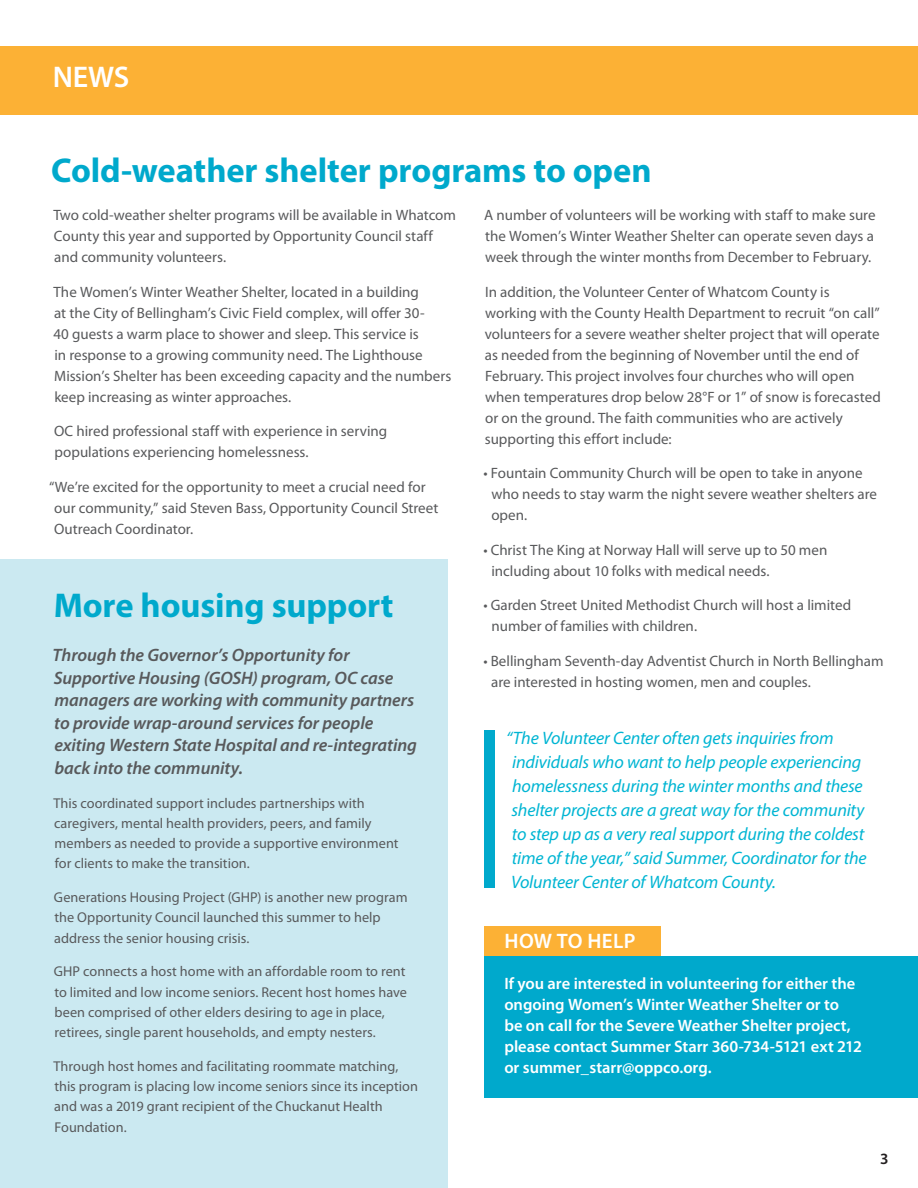
<style>
.page{position:relative;width:918px;height:1188px;background:#fff}
.page>*{position:absolute;margin:0;border:0;box-sizing:border-box;transform-origin:0 0}
.t1{font:700 34.5px "Myriad Pro";letter-spacing:-.005em;color:#00a9cc}
.t2{font:600 30px "Myriad Pro";color:#fff}
.a_OC_donor_form_sans{font:600 21px "Myriad Pro";letter-spacing:.015em;color:#fff}
.a_OC_donor_form_sans-2{font:italic 18px/24px "Myriad Pro";letter-spacing:-.01em;color:#00b5d3}
.a_OC_donor_form_sans-3{font:italic 600 18px/22.5px "Myriad Pro";letter-spacing:-.005em;color:#58595b}
.a_OC_donor_form_sans-4{font:600 16.5px/21px "Myriad Pro";color:#fff}
.t3{font:600 15.75px "Myriad Pro";color:#231f20}
.a_OC_donor_form_sans-5{font:15px/21px "Myriad Pro";color:#58595b}
.a_OC_donor_form_sans-6{font:14.25px/20.2px "Myriad Pro";color:#58595b}
</style>
<div class="page">
<div style="left:484px;top:926px;width:177px;height:52px;background:#fcb135"></div>
<div style="left:484px;top:956px;width:434px;height:142px;background:#00a9cc"></div>
<hr style="left:0;top:46px;width:1px;height:68px;background:#00a9cc">
<div style="left:1px;top:46px;width:917px;height:68px;background:#fcb135"></div>
<div style="left:484px;top:730px;width:11px;height:157px;background:#00a9cc"></div>
<div style="left:1px;top:560px;width:447px;height:628px;background:#cbe9f1"></div>
<p class="t2" style="left:53px;top:58px;width:78px">NEWS</p>
<p class="t1" style="left:51px;top:148px;width:602px">Cold-weather shelter programs to open</p>
<p class="a_OC_donor_form_sans-5" style="left:53px;top:204px;width:404px">Two cold-weather shelter programs will be available in Whatcom<br>County this year and supported by Opportunity Council staff and community volunteers.</p>
<p class="a_OC_donor_form_sans-5" style="left:53px;top:281px;width:400px">The Women’s Winter Weather Shelter, located in a building<br>at the City of Bellingham’s Civic Field complex, will offer 30-<br>40 guests a warm place to shower and sleep. This service is<br>in response to a growing community need. The Lighthouse Mission’s Shelter has been exceeding capacity and the numbers keep increasing as winter approaches.</p>
<p class="a_OC_donor_form_sans-5" style="left:54px;top:420px;width:335px">OC hired professional staff with experience in serving populations experiencing homelessness.</p>
<p class="a_OC_donor_form_sans-5" style="left:54px;top:476px;width:386px;text-indent:-5px">“We’re excited for the opportunity to meet a crucial need for our community,” said Steven Bass, Opportunity Council Street<br>Outreach Coordinator.</p>
<p class="t1" style="left:54px;top:583px;width:341px">More housing support</p>
<p class="a_OC_donor_form_sans-3" style="left:53px;top:644px;width:366px">Through the Governor’s Opportunity for Supportive Housing (GOSH) program, OC case managers are working with community partners to provide wrap-around services for people exiting Western State Hospital and re-integrating back into the community.</p>
<p class="a_OC_donor_form_sans-6" style="left:53px;top:792px;width:347px">This coordinated support includes partnerships with caregivers, mental health providers, peers, and family members as needed to provide a supportive environment for clients to make the transition.</p>
<p class="a_OC_donor_form_sans-6" style="left:54px;top:887px;width:355px">Generations Housing Project (GHP) is another new program the Opportunity Council launched this summer to help address the senior housing crisis.</p>
<p class="a_OC_donor_form_sans-6" style="left:54px;top:961px;width:354px">GHP connects a host home with an affordable room to rent to limited and low income seniors. Recent host homes have been comprised of other elders desiring to age in place, retirees, single parent households, and empty nesters.</p>
<p class="a_OC_donor_form_sans-6" style="left:53px;top:1056px;width:366px">Through host homes and facilitating roommate matching, this program is placing low income seniors since its inception and was a 2019 grant recipient of the Chuckanut Health Foundation.</p>
<p class="a_OC_donor_form_sans-5" style="left:484px;top:204px;width:393px;text-align:justify">A number of volunteers will be working with staff to make sure the Women’s Winter Weather Shelter can operate seven days a week through the winter months from December to February.</p>
<p class="a_OC_donor_form_sans-5" style="left:485px;top:281px;width:397px">In addition, the Volunteer Center of Whatcom County is working with the County Health Department to recruit “on call” volunteers for a severe weather shelter project that will operate as needed from the beginning of November until the end of February. This project involves four churches who will open when temperatures drop below 28°F or 1” of snow is forecasted or on the ground. The faith communities who are actively supporting this effort include:</p>
<p class="a_OC_donor_form_sans-5" style="left:491px;top:462px;width:387px;text-indent:-8px">• Fountain Community Church will be open to take in anyone who needs to stay warm the night severe weather shelters are open.</p>
<p class="a_OC_donor_form_sans-5" style="left:491px;top:539px;width:337px;text-indent:-8px">• Christ The King at Norway Hall will serve up to 50 men including about 10 folks with medical needs.</p>
<p class="a_OC_donor_form_sans-5" style="left:492px;top:594px;width:361px;text-indent:-8px">• Garden Street United Methodist Church will host a limited number of families with children.</p>
<p class="a_OC_donor_form_sans-5" style="left:491px;top:650px;width:394px;text-indent:-8px">• Bellingham Seventh-day Adventist Church in North Bellingham are interested in hosting women, men and couples.</p>
<p class="a_OC_donor_form_sans-2" style="left:506px;top:726px;width:362px">“The Volunteer Center often gets inquiries from individuals who want to help people experiencing homelessness during the winter months and these shelter projects are a great way for the community to step up as a very real support during the coldest time of the year,” said Summer, Coordinator for the Volunteer Center of Whatcom County.</p>
<p class="a_OC_donor_form_sans" style="left:505px;top:928px;width:132px">HOW TO HELP</p>
<p class="a_OC_donor_form_sans-4" style="left:504px;top:973px;width:359px">If you are interested in volunteering for either the ongoing Women’s Winter Weather Shelter or to<br>be on call for the Severe Weather Shelter project, please contact Summer Starr 360-734-5121 ext 212 or summer_starr@oppco.org.</p>
<p class="t3" style="left:880px;top:1149px;width:10px">3</p>
</div>
